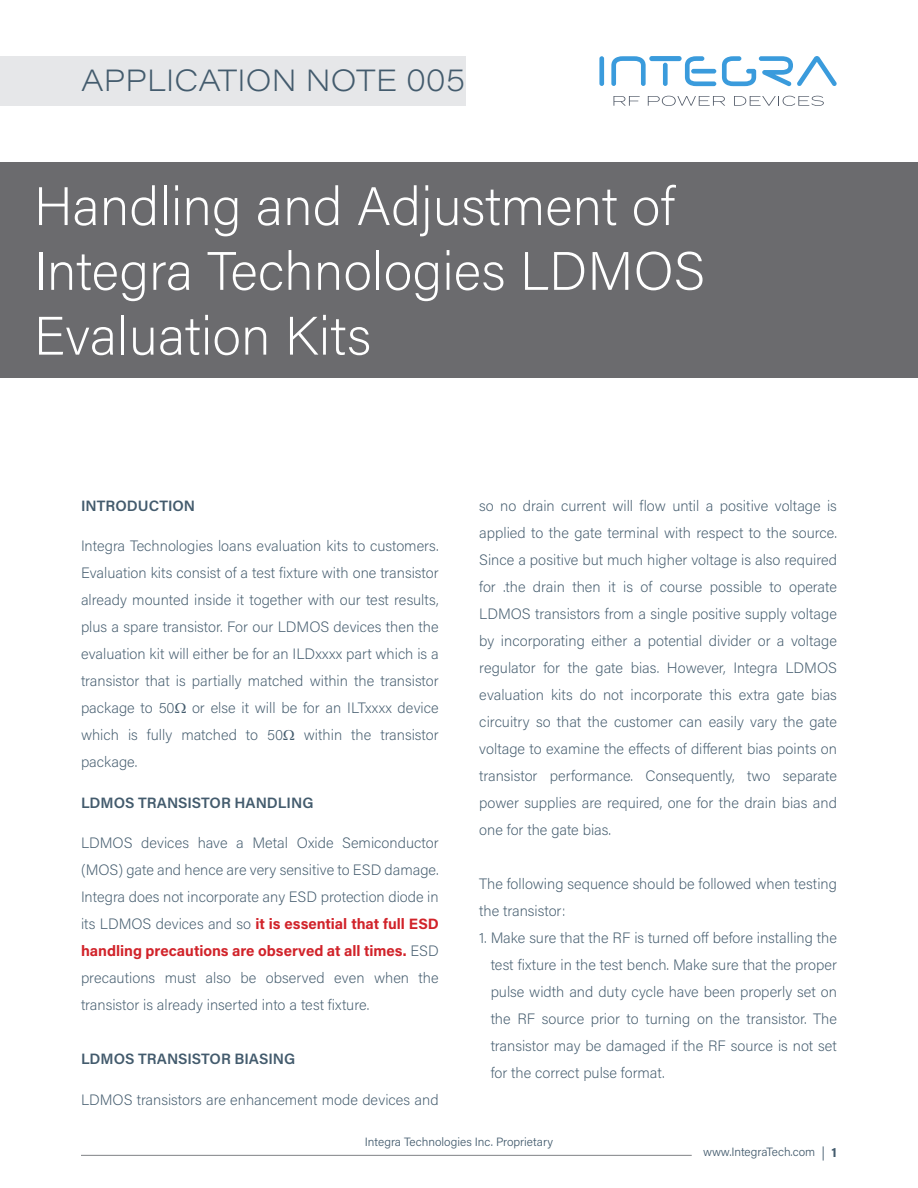
<style>
.page{position:relative;width:918px;height:1188px;background:#fff}
.page>*{position:absolute;margin:0;border:0;box-sizing:border-box;transform-origin:0 0}
.t1{font:200 54px/64.8px "Acumin Pro";color:#fff}
.t2{font:200 30px "Acumin Pro Wide";letter-spacing:.005em;color:#435b6d}
.Body_Copy{font:200 15px/27px "Acumin Pro";color:#435b6d;text-align:justify}
.Body_Copy-2{font:600 15px "Acumin Pro";color:#435b6d}
.t3{font:300 12px "Acumin Pro";color:#435b6d}
.s1{font-weight:700;color:#d1232a}
.s2{font-size:13.5px}
.s3{font-weight:700;font-size:13.5px}
</style>
<div class="page">
<div style="left:0;top:56px;width:465px;height:50px;background:#e6e7e9"></div>
<hr style="left:81px;top:1155px;width:611px;height:1px;background:#808285">
<div style="left:0;top:162px;width:918px;height:216px;background:#6b6b6e"></div>
<svg style="left:611px;top:56px;width:35px;height:30px"></svg>
<svg style="left:685px;top:56px;width:31px;height:30px"></svg>
<div style="left:691px;top:69px;width:25px;height:5px;background:#3a9bdc;border-radius:2px"></div>
<div style="left:599px;top:56px;width:5px;height:30px;background:#3a9bdc;border-radius:2px"></div>
<div style="left:663px;top:63px;width:5px;height:23px;background:#3a9bdc;border-radius:2px"></div>
<div style="left:649px;top:56px;width:33px;height:5px;background:#3a9bdc;border-radius:3px"></div>
<svg style="left:722px;top:56px;width:115px;height:30px"></svg>
<svg style="left:614px;top:96px;width:26px;height:10px"></svg>
<svg style="left:648px;top:96px;width:77px;height:10px"></svg>
<svg style="left:734px;top:96px;width:90px;height:10px"></svg>
<h2 class="t2" style="left:81px;top:59px;width:386px">APPLICATION NOTE 005</h2>
<p class="t1" style="left:34px;top:172px;width:673px">Handling and Adjustment of<br>Integra Technologies LDMOS<br>Evaluation Kits</p>
<p class="Body_Copy-2" style="left:81px;top:495px;width:116px">INTRODUCTION</p>
<p class="Body_Copy" style="left:81px;top:532px;width:359px">Integra Technologies loans evaluation kits to customers.<br>Evaluation kits consist of a test fixture with one transistor already mounted inside it together with our test results, plus a spare transistor. For our LDMOS devices then the evaluation kit will either be for an ILDxxxx part which is a transistor that is partially matched within the transistor package to 50 or else it will be for an ILTxxxx device which is fully matched to 50</p>
<p class="Body_Copy" style="left:304px;top:721px;width:136px">within the transistor</p>
<p class="Body_Copy" style="left:81px;top:748px;width:58px">package.</p>
<p class="Body_Copy-2" style="left:81px;top:792px;width:234px">LDMOS TRANSISTOR HANDLING</p>
<p class="Body_Copy" style="left:81px;top:829px;width:359px">LDMOS devices have a Metal Oxide Semiconductor (MOS) gate and hence are very sensitive to ESD damage.<br>Integra does not incorporate any ESD protection diode in its LDMOS devices and so <span class="s1">it is essential that full ESD handling precautions are observed at all times.</span> ESD precautions must also be observed even when the transistor is already inserted into a test fixture.</p>
<p class="Body_Copy-2" style="left:81px;top:1048px;width:216px">LDMOS TRANSISTOR BIASING</p>
<p class="Body_Copy" style="left:81px;top:1085px;width:359px">LDMOS transistors are enhancement mode devices and</p>
<p class="Body_Copy" style="left:479px;top:491px;width:359px">so no drain current will flow until a positive voltage is applied to the gate terminal with respect to the source.<br>Since a positive but much higher voltage is also required for .the drain then it is of course possible to operate LDMOS transistors from a single positive supply voltage by incorporating either a potential divider or a voltage regulator for the gate bias. However, Integra LDMOS evaluation kits do not incorporate this extra gate bias circuitry so that the customer can easily vary the gate voltage to examine the effects of different bias points on transistor performance. Consequently, two separate power supplies are required, one for the drain bias and one for the gate bias.</p>
<p class="Body_Copy" style="left:479px;top:869px;width:359px">The following sequence should be followed when testing the transistor:</p>
<p class="Body_Copy" style="left:491px;top:923px;width:348px;text-indent:-11px">1. Make sure that the RF is turned off before installing the test fixture in the test bench. Make sure that the proper pulse width and duty cycle have been properly set on the RF source prior to turning on the transistor. The transistor may be damaged if the RF source is not set for the correct pulse format.</p>
<p class="t3" style="left:365px;top:1133px;width:190px">Integra Technologies Inc. Proprietary</p>
<p class="t3" style="left:703px;top:1143px;width:135px">www.IntegraTech.com <span class="s2">|</span> <span class="s3">1</span></p>
</div>
